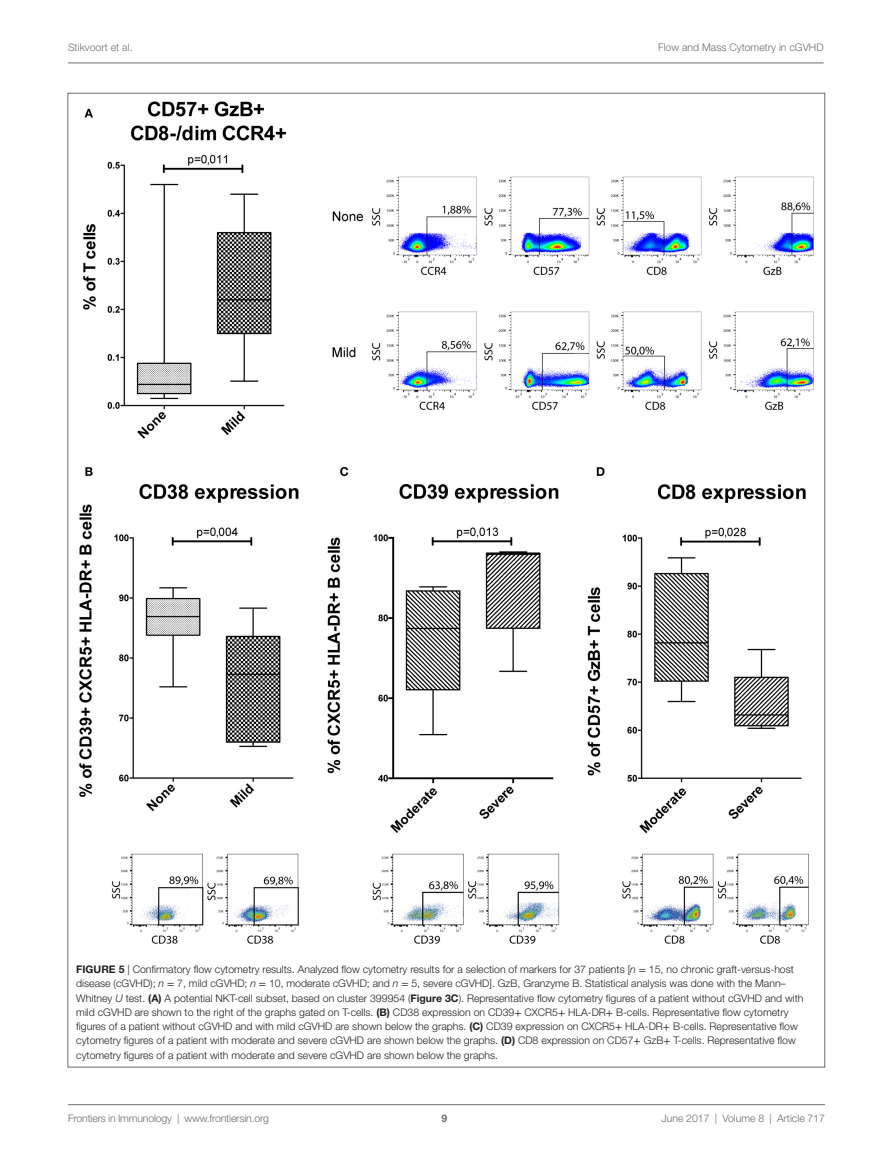
<style>
.page{position:relative;width:893px;height:1170px;background:#fff}
.page>*{position:absolute;margin:0;border:0;box-sizing:border-box;transform-origin:0 0}
.t1{font:300 10.5px/14.2px "Helvetica Neue LT Std";color:#231f20}
.t2{font:300 10.5px "Helvetica Neue LT Std";color:#6c6d70}
.t3{font:700 10.5px "Helvetica Neue LT Std";color:#6c6d70}
.s1{font-weight:700}
.s2{font-style:italic}
.s3{font-family:"STIX General";font-weight:400}
</style>
<div class="page">
<img style="left:79px;top:102px;width:735px;height:841px">
<hr style="left:68px;top:1104px;width:757px;height:1px;background:#6c6d70">
<hr style="left:68px;top:63px;width:755px;height:1px;background:#6c6d70">
<p class="t2" style="left:68px;top:41px;width:66px">Stikvoort et al.</p>
<p class="t2" style="left:658px;top:41px;width:167px">Flow and Mass Cytometry in cGVHD</p>
<p class="t1" style="left:76px;top:961px;width:729px"><span class="s1">FIG URE 5</span> | Confirmatory flow cytometry results. Analyzed flow cytometry results for a selection of markers for 37 patients [<span class="s2">n</span> <span class="s3">=</span> 15, no chronic graft-versus-host disease (cGVHD); <span class="s2">n</span> <span class="s3">=</span> 7, mild cGVHD; <span class="s2">n</span> <span class="s3">=</span> 10, moderate cGVHD; and <span class="s2">n</span> <span class="s3">=</span> 5, severe cGVHD]. GzB, Granzyme B. Statistical analysis was done with the Mann– Whitney <span class="s2">U</span> test. <span class="s1">(A)</span> A potential NKT-cell subset, based on cluster 399954 (<span class="s1">Figure 3C</span>). Representative flow cytometry figures of a patient without cGVHD and with mild cGVHD are shown to the right of the graphs gated on T-cells. <span class="s1">(B)</span> CD38 expression on CD39<span class="s3">+</span> CXCR5<span class="s3">+</span> HLA-DR<span class="s3">+</span> B-cells. Representative flow cytometry figures of a patient without cGVHD and with mild cGVHD are shown below the graphs. <span class="s1">(C)</span> CD39 expression on CXCR5<span class="s3">+</span> HLA-DR<span class="s3">+</span> B-cells. Representative flow cytometry figures of a patient with moderate and severe cGVHD are shown below the graphs. <span class="s1">(D)</span> CD8 expression on CD57<span class="s3">+</span> GzB<span class="s3">+</span> T-cells. Representative flow cytometry figures of a patient with moderate and severe cGVHD are shown below the graphs.</p>
<p class="t2" style="left:68px;top:1111px;width:203px">Frontiers in Immunology | www.frontiersin.org</p>
<p class="t2" style="left:662px;top:1111px;width:165px">June 2017 | Volume 8 | Article 717</p>
<p class="t3" style="left:441px;top:1111px;width:7px">9</p>
</div>
